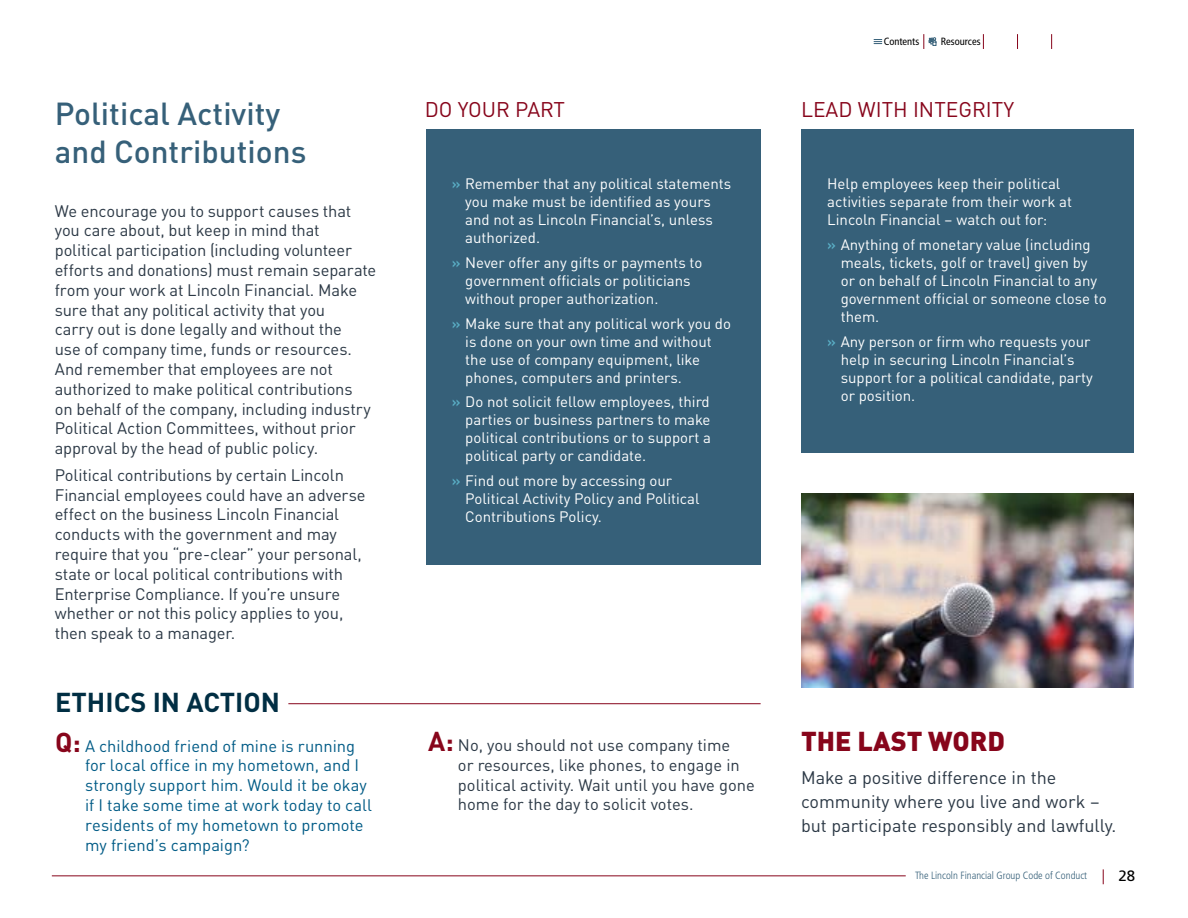
<style>
.page{position:relative;width:1188px;height:918px;background:#fff}
.page>*{position:absolute;margin:0;border:0;box-sizing:border-box;transform-origin:0 0}
.t1{font:500 31.5px/37.8px "DIN Pro";color:#366079}
.t2{font:700 27px "DIN Pro";color:#002e43}
.t3{font:900 27px "DIN Pro";color:#87051b}
.t4{font:21px "DIN Pro";color:#87051b}
.t5{font:18px/24px "DIN Pro";color:#2b3845}
.t6{font:16.5px/19.8px "DIN Pro";letter-spacing:-.01em;color:#2b3845}
.t7{font:16.5px/19.8px "DIN Pro";color:#005b86}
.t8{font:15px/18px "DIN Pro";color:#fff}
.t9{font:15px "Frutiger LT Std";color:#000}
.t10{font:300 condensed 10.5px "Frutiger LT Std";color:#366079}
.t11{font:condensed 10.5px "Frutiger LT Std";color:#000}
.s1{font-weight:500;color:#5aafc6}
.s2{font-weight:700;font-size:27px;color:#87051b}
</style>
<div class="page">
<svg style="left:1103px;top:869px;width:1px;height:15px"></svg>
<hr style="left:52px;top:876px;width:854px;height:1px;background:#87051b">
<svg style="left:874px;top:39px;width:8px;height:5px"></svg>
<svg style="left:983px;top:34px;width:1px;height:15px"></svg>
<svg style="left:1017px;top:34px;width:1px;height:15px"></svg>
<svg style="left:1051px;top:34px;width:1px;height:15px"></svg>
<svg style="left:924px;top:34px;width:12px;height:15px"></svg>
<div style="left:802px;top:129px;width:332px;height:324px;background:#366079"></div>
<div style="left:426px;top:129px;width:334px;height:436px;background:#366079"></div>
<img style="left:802px;top:494px;width:332px;height:193px">
<hr style="left:288px;top:703px;width:473px;height:1px;background:#87051b">
<h1 class="t1" style="left:55px;top:93px;width:253px">Political Activity and Contributions</h1>
<p class="t6" style="left:55px;top:200px;width:323px">We encourage you to support causes that you care about, but keep in mind that political participation (including volunteer efforts and donations) must remain separate from your work at Lincoln Financial. Make sure that any political activity that you<br>carry out is done legally and without the<br>use of company time, funds or resources.<br>And remember that employees are not authorized to make political contributions<br>on behalf of the company, including industry Political Action Committees, without prior approval by the head of public policy.</p>
<p class="t6" style="left:55px;top:464px;width:312px">Political contributions by certain Lincoln Financial employees could have an adverse effect on the business Lincoln Financial conducts with the government and may require that you “pre-clear” your personal, state or local political contributions with Enterprise Compliance. If you’re unsure whether or not this policy applies to you, then speak to a manager.</p>
<p class="t11" style="left:884px;top:35px;width:37px">Contents</p>
<p class="t11" style="left:941px;top:35px;width:41px">Resources</p>
<p class="t4" style="left:425px;top:94px;width:142px">DO YOUR PART</p>
<p class="t4" style="left:801px;top:94px;width:215px">LEAD WITH INTEGRITY</p>
<p class="t8" style="left:465px;top:174px;width:268px;text-indent:-14px"><span class="s1">»</span> Remember that any political statements you make must be identified as yours and not as Lincoln Financial’s, unless authorized.</p>
<p class="t8" style="left:465px;top:253px;width:239px;text-indent:-14px"><span class="s1">»</span> Never offer any gifts or payments to government officials or politicians without proper authorization.</p>
<p class="t8" style="left:465px;top:313px;width:267px;text-indent:-14px"><span class="s1">»</span> Make sure that any political work you do is done on your own time and without the use of company equipment, like phones, computers and printers.</p>
<p class="t8" style="left:465px;top:392px;width:247px;text-align:justify;text-indent:-14px"><span class="s1">»</span> Do not solicit fellow employees, third parties or business partners to make political contributions or to support a political party or candidate.</p>
<p class="t8" style="left:465px;top:471px;width:236px;text-indent:-14px"><span class="s1">»</span> Find out more by accessing our<br>Political Activity Policy and Political<br>Contributions Policy.</p>
<p class="t8" style="left:827px;top:174px;width:246px">Help employees keep their political activities separate from their work at<br>Lincoln Financial – watch out for:</p>
<p class="t8" style="left:841px;top:235px;width:268px;text-indent:-14px"><span class="s1">»</span> Anything of monetary value (including meals, tickets, golf or travel) given by<br>or on behalf of Lincoln Financial to any government official or someone close to them.</p>
<p class="t8" style="left:841px;top:331px;width:254px;text-indent:-14px"><span class="s1">»</span> Any person or firm who requests your help in securing Lincoln Financial’s support for a political candidate, party or position.</p>
<h2 class="t2" style="left:55px;top:682px;width:226px">ETHICS IN ACTION</h2>
<p class="t7" style="left:85px;top:735px;width:289px;text-indent:-30px"><span class="s2">Q:</span> A childhood friend of mine is running for local office in my hometown, and I strongly support him. Would it be okay if I take some time at work today to call residents of my hometown to promote my friend’s campaign?</p>
<h2 class="t3" style="left:801px;top:720px;width:206px">THE LAST WORD</h2>
<p class="t6" style="left:458px;top:734px;width:298px;text-indent:-30px"><span class="s2">A:</span> No, you should not use company time<br>or resources, like phones, to engage in political activity. Wait until you have gone home for the day to solicit votes.</p>
<p class="t5" style="left:801px;top:764px;width:317px">Make a positive difference in the community where you live and work – but participate responsibly and lawfully.</p>
<p class="t10" style="left:915px;top:869px;width:174px">The Lincoln Financial Group Code of Conduct</p>
<p class="t9" style="left:1119px;top:867px;width:18px">28</p>
</div>
